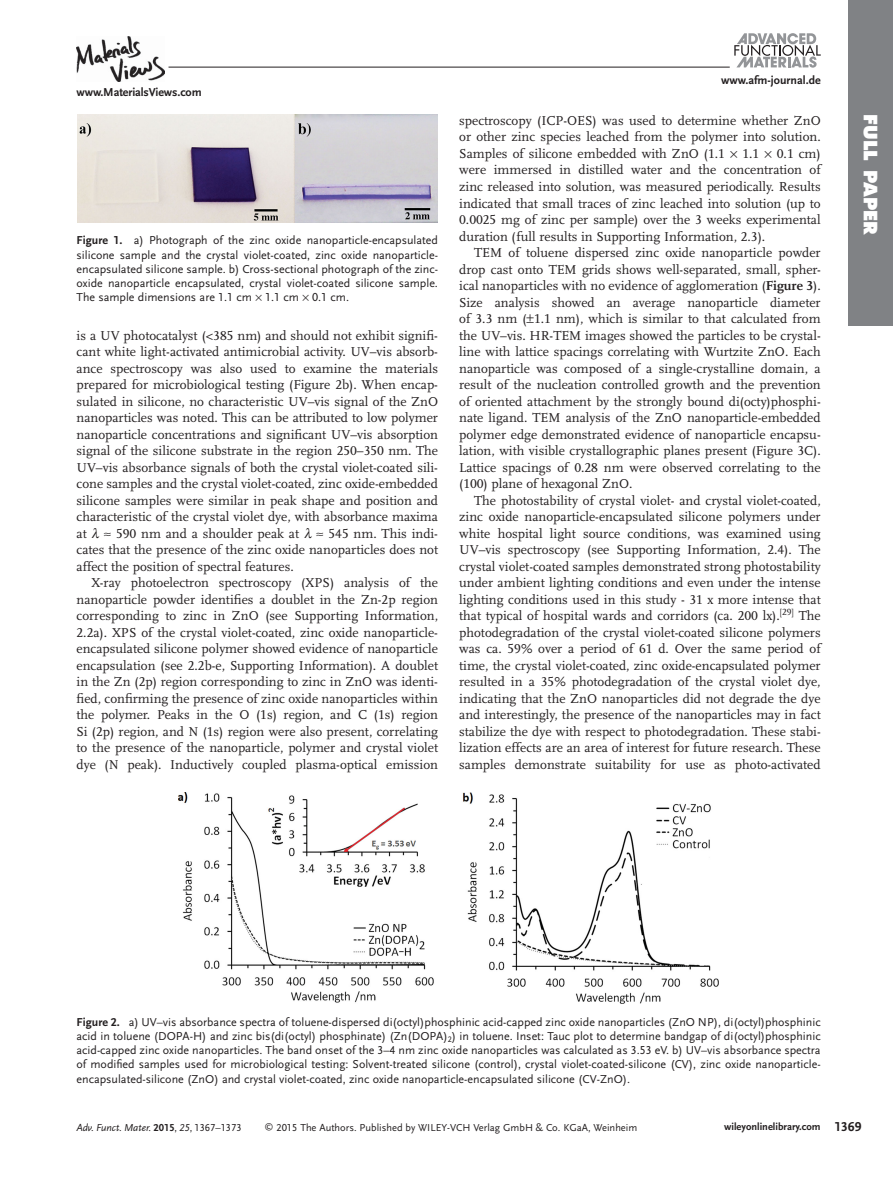
<style>
.page{position:relative;width:893px;height:1191px;background:#fff}
.page>*{position:absolute;margin:0;border:0;box-sizing:border-box;transform-origin:0 0}
.t1{font:800 18px "Futura";letter-spacing:.005em;color:#fff}
.t2{font:13.5px/16.5px "Scala LF";color:#231f20;text-align:justify}
.t3{font:12px/14.2px "Scala Sans LF";color:#231f20;text-align:justify}
.t4{font:700 12px "Scala Sans LF";letter-spacing:-.01em;color:#231f20}
.t5{font:10.5px "Scala Sans LF";color:#231f20}
.t6{font:italic 10.5px "Scala Sans LF";color:#231f20}
.t7{font:700 10.5px "Scala Sans LF";color:#231f20}
.s1{font-weight:700}
.s2{font-weight:700;font-style:normal}
.s3{font-style:normal}
.s4{font-size:9px}
.s5{font-size:13.5px}
</style>
<div class="page">
<div style="left:849px;top:0;width:44px;height:325px;background:#808285"></div>
<hr style="left:169px;top:67px;width:561px;height:1px;background:#231f20">
<svg style="left:734px;top:33px;width:87px;height:35px"></svg>
<img style="left:77px;top:36px;width:88px;height:45px">
<img style="left:77px;top:115px;width:360px;height:108px">
<img style="left:179px;top:792px;width:540px;height:211px">
<p class="t4" style="left:77px;top:87px;width:127px">www.MaterialsViews.com</p>
<p class="t3" style="left:77px;top:234px;width:363px"><span class="s1">Figure 1.</span> a) Photograph of the zinc oxide nanoparticle-encapsulated silicone sample and the crystal violet-coated, zinc oxide nanoparticle&shy;encapsulated silicone sample. b) Cross-sectional photograph of the zinc&shy;oxide nanoparticle encapsulated, crystal violet-coated silicone sample.<br>The sample dimensions are 1.1 cm 1.1 cm 0.1 cm.</p>
<p class="t2" style="left:77px;top:328px;width:363px">is a UV photocatalyst (&lt;385 nm) and should not exhibit signifi&shy;cant white light-activated antimicrobial activity. UV–vis absorb&shy;ance spectroscopy was also used to examine the materials prepared for microbiological testing (Figure 2 b). When encap&shy;sulated in silicone, no characteristic UV–vis signal of the ZnO nanoparticles was noted. This can be attributed to low polymer nanoparticle concentrations and significant UV–vis absorption signal of the silicone substrate in the region 250–350 nm. The UV–vis absorbance signals of both the crystal violet-coated sili&shy;cone samples and the crystal violet-coated, zinc oxide-embedded silicone samples were similar in peak shape and position and characteristic of the crystal violet dye, with absorbance maxima at</p>
<p class="t2" style="left:77px;top:526px;width:363px;text-indent:240px">≈ 545 nm. This indi&shy;cates that the presence of the zinc oxide nanoparticles does not affect the position of spectral features.</p>
<p class="t2" style="left:77px;top:575px;width:363px;text-indent:15px">X-ray photoelectron spectroscopy (XPS) analysis of the nanoparticle powder identifies a doublet in the Zn-2p region corresponding to zinc in ZnO (see Supporting Information, 2.2a). XPS of the crystal violet-coated, zinc oxide nanoparticle&shy;encapsulated silicone polymer showed evidence of nanoparticle encapsulation (see 2.2b-e, Supporting Information). A doublet in the Zn (2p) region corresponding to zinc in ZnO was identi&shy;fied, confirming the presence of zinc oxide nanoparticles within the polymer. Peaks in the O (1s) region, and C (1s) region Si (2p) region, and N (1s) region were also present, correlating to the presence of the nanoparticle, polymer and crystal violet dye (N peak). Inductively coupled plasma-optical emission</p>
<p class="t2" style="left:104px;top:526px;width:197px">≈ 590 nm and a shoulder peak at</p>
<p class="t4" style="left:721px;top:74px;width:101px">www.afm-journal.de</p>
<p class="t2" style="left:459px;top:113px;width:363px">spectroscopy (ICP-OES) was used to determine whether ZnO or other zinc species leached from the polymer into solution.<br>Samples of silicone embedded with ZnO (1.1</p>
<p class="t2" style="left:459px;top:146px;width:363px;text-indent:318px">0.1 cm) were immersed in distilled water and the concentration of zinc released into solution, was measured periodically. Results indicated that small traces of zinc leached into solution (up to 0.0025 mg of zinc per sample) over the 3 weeks experimental duration (full results in Supporting Information, 2.3).</p>
<p class="t2" style="left:459px;top:245px;width:363px;text-indent:15px">TEM of toluene dispersed zinc oxide nanoparticle powder drop cast onto TEM grids shows well-separated, small, spher&shy;ical nanoparticles with no evidence of agglomeration ( <span class="s1">Figure 3</span> ).<br>Size analysis showed an average nanoparticle diameter of 3.3 nm ( 1.1 nm), which is similar to that calculated from the UV–vis. HR-TEM images showed the particles to be crystal&shy;line with lattice spacings correlating with Wurtzite ZnO. Each nanoparticle was composed of a single-crystalline domain, a result of the nucleation controlled growth and the prevention of oriented attachment by the strongly bound di(octy)phosphi&shy;nate ligand. TEM analysis of the ZnO nanoparticle-embedded polymer edge demonstrated evidence of nanoparticle encapsu&shy;lation, with visible crystallographic planes present (Figure 3 C).<br>Lattice spacings of 0.28 nm were observed correlating to the (100) plane of hexagonal ZnO.</p>
<p class="t2" style="left:459px;top:493px;width:363px;text-indent:15px">The photostability of crystal violet- and crystal violet-coated, zinc oxide nanoparticle-encapsulated silicone polymers under white hospital light source conditions, was examined using UV–vis spectroscopy (see Supporting Information, 2.4). The crystal violet-coated samples demonstrated strong photostability under ambient lighting conditions and even under the intense lighting conditions used in this study - 31 x more intense that that typical of hospital wards and corridors (ca. 200 lx). <sup>[</sup> <sup>29</sup> <sup>]</sup> The photodegradation of the crystal violet-coated silicone polymers was ca. 59% over a period of 61 d. Over the same period of time, the crystal violet-coated, zinc oxide-encapsulated polymer resulted in a 35% photodegradation of the crystal violet dye, indicating that the ZnO nanoparticles did not degrade the dye and interestingly, the presence of the nanoparticles may in fact stabilize the dye with respect to photodegradation. These stabi&shy;lization effects are an area of interest for future research. These samples demonstrate suitability for use as photo-activated</p>
<p class="t2" style="left:742px;top:146px;width:18px">1.1</p>
<h1 class="t1" style="left:878px;top:114px;width:123px;rotate:90deg">FULL PAPER</h1>
<p class="t3" style="left:77px;top:1015px;width:746px"><span class="s1">Figure 2.</span> a) UV–vis absorbance spectra of toluene-dispersed di(octyl)phosphinic acid-capped zinc oxide nanoparticles (ZnO NP), di(octyl)phosphinic acid in toluene (DOPA-H) and zinc bis(di(octyl) phosphinate) (Zn(DOPA) <sub>2</sub> ) in toluene. Inset: Tauc plot to determine bandgap of di(octyl)phosphinic acid-capped zinc oxide nanoparticles. The band onset of the 3–4 nm zinc oxide nanoparticles was calculated as 3.53 eV. b) UV–vis absorbance spectra of modified samples used for microbiological testing: Solvent-treated silicone (control), crystal violet-coated-silicone (CV), zinc oxide nanoparticle&shy;encapsulated-silicone (ZnO) and crystal violet-coated, zinc oxide nanoparticle-encapsulated silicone (CV-ZnO).</p>
<p class="t6" style="left:77px;top:1122px;width:167px">Adv. Funct. Mater. <span class="s2">2015</span><span class="s3">,</span> 25<span class="s3">, 1367–1373</span></p>
<p class="t5" style="left:264px;top:1122px;width:374px"><span class="s4">©</span> 2015 The Authors. Published by WILEY-VCH Verlag GmbH &amp; Co. KGaA, Weinheim</p>
<p class="t7" style="left:724px;top:1122px;width:139px">wileyonlinelibrary.com <span class="s5">1369</span></p>
</div>
